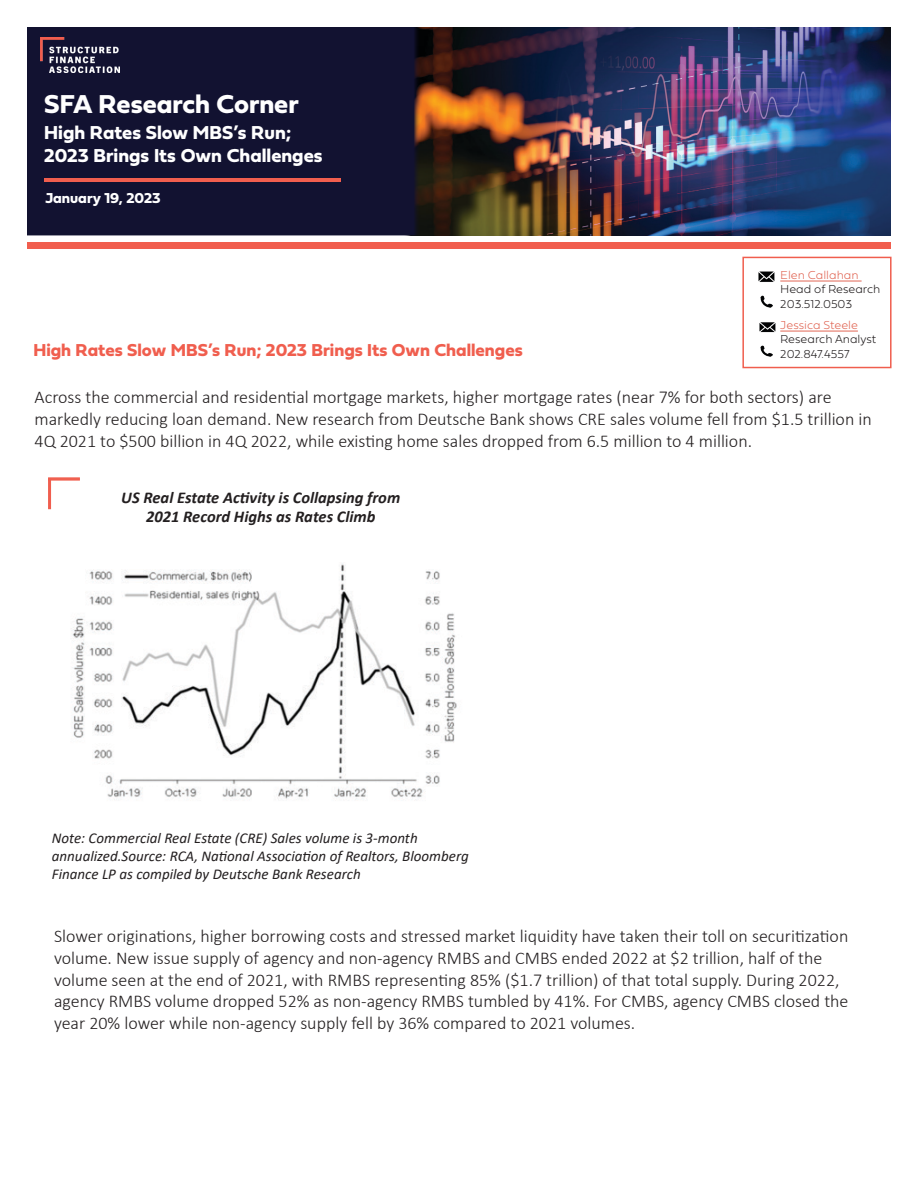
<style>
.page{position:relative;width:918px;height:1188px;background:#fff}
.page>*{position:absolute;margin:0;border:0;box-sizing:border-box;transform-origin:0 0}
.t1{font:27px "Fieldwork Geo Bold";color:#fff}
.t2{font:19.5px/23.4px "Fieldwork Geo Bold";color:#fff}
.t3{font:300 18px/21.6px "Calibri";color:#231f20}
.t4{font:18px "Fieldwork Geo Bold";color:#f05e4e}
.t5{font:italic 700 16.5px/19.8px "Calibri";color:#231f20;text-align:center}
.t6{font:italic 15px/18px "Calibri";color:#231f20}
.t7{font:15px "Fieldwork Geo Bold";color:#fff}
.t8{font:100 12px/14.4px "Fieldwork Geo";color:#231f20}
.t9{font:100 12px "Fieldwork Geo";color:#e16755}
</style>
<div class="page">
<img style="left:420px;top:27px;width:471px;height:208px">
<div style="left:27px;top:242px;width:864px;height:7px;background:#f15e4e"></div>
<div style="left:27px;top:27px;width:393px;height:208px;background:#121231;border:2px solid #111230"></div>
<img style="left:40px;top:37px;width:80px;height:36px">
<hr style="left:44px;top:178px;width:297px;height:3px;background:#f15e4e">
<hr style="left:780px;top:281px;width:82px;height:1px;background:#e16755">
<img style="left:758px;top:271px;width:17px;height:11px">
<svg style="left:761px;top:296px;width:12px;height:12px"></svg>
<div style="left:742px;top:257px;width:150px;height:111px;border:2px solid #f05e4e"></div>
<img style="left:759px;top:322px;width:17px;height:11px">
<hr style="left:780px;top:331px;width:78px;height:1px;background:#e16755">
<svg style="left:761px;top:345px;width:12px;height:12px"></svg>
<svg style="left:48px;top:477px;width:32px;height:4px"></svg>
<div style="left:48px;top:479px;width:3px;height:30px;border:2px solid #f05e4e"></div>
<img style="left:71px;top:563px;width:386px;height:237px">
<p class="t1" style="left:44px;top:83px;width:256px">SFA Research Corner</p>
<p class="t2" style="left:44px;top:120px;width:280px">High Rates Slow MBS’s Run;<br>2023 Brings Its Own Challenges</p>
<p class="t7" style="left:45px;top:186px;width:117px">January 19, 2023</p>
<p class="t9" style="left:780px;top:266px;width:80px">Elen Callahan</p>
<p class="t8" style="left:780px;top:282px;width:102px">Head of Research<br>203.512.0503</p>
<p class="t9" style="left:780px;top:316px;width:79px">Jessica Steele</p>
<p class="t8" style="left:780px;top:332px;width:97px">Research Analyst<br>202.847.4557</p>
<p class="t3" style="left:35px;top:386px;width:839px">Across the commercial and residential mortgage markets, higher mortgage rates (near 7% for both sectors) are markedly reducing loan demand. New research from Deutsche Bank shows CRE sales volume fell from $1.5 trillion in<br>4Q 2021 to $500 billion in 4Q 2022, while existing home sales dropped from 6.5 million to 4 million.</p>
<p class="t4" style="left:33px;top:336px;width:491px">High Rates Slow MBS’s Run; 2023 Brings Its Own Challenges</p>
<p class="t5" style="left:121px;top:487px;width:280px">US Real Estate Activity is Collapsing from<br>2021 Record Highs as Rates Climb</p>
<p class="t6" style="left:52px;top:828px;width:419px">Note: Commercial Real Estate (CRE) Sales volume is 3-month annualized.Source: RCA, National Association of Realtors, Bloomberg<br>Finance LP as compiled by Deutsche Bank Research</p>
<p class="t3" style="left:54px;top:925px;width:796px">Slower originations, higher borrowing costs and stressed market liquidity have taken their toll on securitization volume. New issue supply of agency and non-agency RMBS and CMBS ended 2022 at $2 trillion, half of the volume seen at the end of 2021, with RMBS representing 85% ($1.7 trillion) of that total supply. During 2022, agency RMBS volume dropped 52% as non-agency RMBS tumbled by 41%. For CMBS, agency CMBS closed the year 20% lower while non-agency supply fell by 36% compared to 2021 volumes.</p>
</div>
